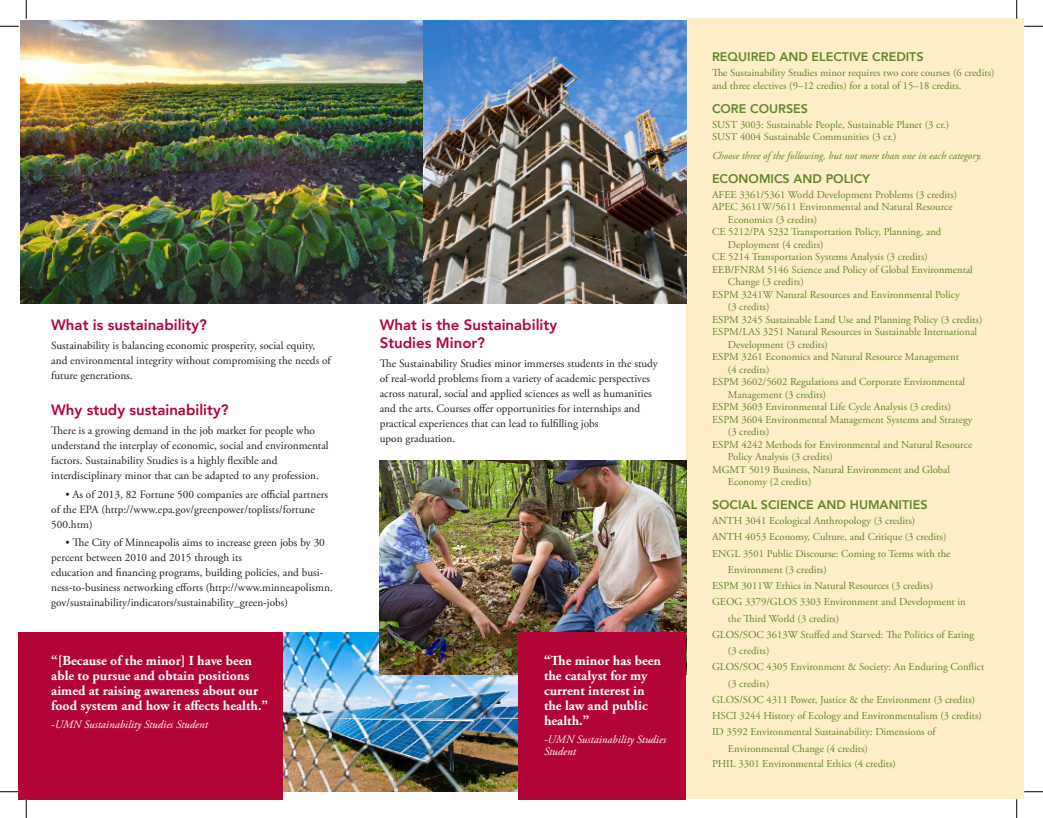
<style>
.page{position:relative;width:1043px;height:818px;background:#fff}
.page>*{position:absolute;margin:0;border:0;box-sizing:border-box;transform-origin:0 0}
.t1{font:800 15px "Avenir";color:#b30437}
.t2{font:700 13.75px/15px "Adobe Garamond Pro";color:#fff}
.first_line{font:800 12.5px "Avenir";color:#63872d}
.first_line-2{font:11.25px/15px "Adobe Garamond Pro";color:#231f20}
.t3{font:italic 11.25px/12.5px "Adobe Garamond Pro";color:#fff}
.first_line-3{font:10.62px/12.5px "Adobe Garamond Pro";color:#63872d}
.first_line-4{font:italic 10.62px "Adobe Garamond Pro";color:#63872d}
</style>
<div class="page">
<img style="left:20px;top:20px;width:666px;height:284px">
<div style="left:686px;top:19px;width:338px;height:780px;background:#feeec5"></div>
<img style="left:283px;top:632px;width:235px;height:159px">
<img style="left:380px;top:461px;width:306px;height:213px">
<div style="left:19px;top:632px;width:264px;height:167px;background:#b30437"></div>
<div style="left:518px;top:632px;width:168px;height:167px;background:#b30437"></div>
<svg style="left:0;top:25px;width:19px;height:2px"></svg>
<svg style="left:1024px;top:25px;width:18px;height:2px"></svg>
<svg style="left:0;top:790px;width:19px;height:2px"></svg>
<svg style="left:1024px;top:791px;width:18px;height:1px"></svg>
<svg style="left:25px;top:0;width:2px;height:19px"></svg>
<svg style="left:25px;top:799px;width:2px;height:19px"></svg>
<svg style="left:1015px;top:0;width:2px;height:19px"></svg>
<svg style="left:1016px;top:799px;width:1px;height:19px"></svg>
<p class="t1" style="left:51px;top:311px;width:157px">What is sustainability?</p>
<p class="first_line-2" style="left:51px;top:338px;width:281px">Sustainability is balancing economic prosperity, social equity, and environmental integrity without compromising the needs of future generations.</p>
<p class="t1" style="left:51px;top:396px;width:179px">Why study sustainability?</p>
<p class="first_line-2" style="left:51px;top:423px;width:279px">There is a growing demand in the job market for people who understand the interplay of economic, social and environmental factors. Sustainability Studies is a highly flexible and interdisciplinary minor that can be adapted to any profession.</p>
<p class="first_line-2" style="left:51px;top:487px;width:278px;text-indent:14px">• As of 2013, 82 Fortune 500 companies are official partners of the EPA (http://www.epa.gov/greenpower/toplists/fortune<br>500.htm)</p>
<p class="first_line-2" style="left:51px;top:535px;width:275px;text-indent:14px">• The City of Minneapolis aims to increase green jobs by 30 percent between 2010 and 2015 through its</p>
<p class="first_line-2" style="left:51px;top:565px;width:283px">education and financing programs, building policies, and busi&shy;ness-to-business networking efforts (http://www.minneapolismn. gov/sustainability/indicators/sustainability_green-jobs)</p>
<p class="t2" style="left:51px;top:653px;width:218px">“[Because of the minor] I have been able to pursue and obtain positions aimed at raising awareness about our food system and how it affects health.”</p>
<p class="t3" style="left:51px;top:718px;width:158px">-UMN Sustainability Studies Student</p>
<p class="t1" style="left:380px;top:311px;width:179px">What is the Sustainability</p>
<p class="t1" style="left:380px;top:329px;width:107px">Studies Minor?</p>
<p class="first_line-2" style="left:380px;top:356px;width:280px">The Sustainability Studies minor immerses students in the study of real-world problems from a variety of academic perspectives across natural, social and applied sciences as well as humanities and the arts. Courses offer opportunities for internships and practical experiences that can lead to fulfilling jobs<br>upon graduation.</p>
<p class="t2" style="left:544px;top:653px;width:119px">“The minor has been the catalyst for my current interest in the law and public health.”</p>
<p class="t3" style="left:544px;top:733px;width:123px">-UMN Sustainability Studies<br>Student</p>
<p class="first_line" style="left:712px;top:46px;width:213px">REQUIRED AND ELECTIVE CREDITS</p>
<p class="first_line-3" style="left:712px;top:67px;width:284px">The Sustainability Studies minor requires two core courses (6 credits) and three electives (9–12 credits) for a total of 15–18 credits.</p>
<p class="first_line" style="left:712px;top:97px;width:98px">CORE COURSES</p>
<p class="first_line-3" style="left:712px;top:118px;width:239px">SUST 3003: Sustainable People, Sustainable Planet (3 cr.)</p>
<p class="first_line-3" style="left:712px;top:131px;width:186px">SUST 4004 Sustainable Communities (3 cr.)</p>
<p class="first_line-4" style="left:712px;top:149px;width:271px">Choose three of the following, but not more than one in each category.</p>
<p class="first_line" style="left:712px;top:167px;width:160px">ECONOMICS AND POLICY</p>
<p class="first_line-3" style="left:712px;top:188px;width:247px">AFEE 3361/5361 World Development Problems (3 credits)</p>
<p class="first_line-3" style="left:712px;top:201px;width:242px">APEC 3611W/5611 Environmental and Natural Resource</p>
<p class="first_line-3" style="left:728px;top:213px;width:91px">Economics (3 credits)</p>
<p class="first_line-3" style="left:712px;top:226px;width:231px">CE 5212/PA 5232 Transportation Policy, Planning, and</p>
<p class="first_line-3" style="left:728px;top:238px;width:97px">Deployment (4 credits)</p>
<p class="first_line-3" style="left:712px;top:251px;width:217px">CE 5214 Transportation Systems Analysis (3 credits)</p>
<p class="first_line-3" style="left:712px;top:263px;width:262px">EEB/FNRM 5146 Science and Policy of Global Environmental</p>
<p class="first_line-3" style="left:728px;top:276px;width:77px">Change (3 credits)</p>
<p class="first_line-3" style="left:712px;top:288px;width:249px">ESPM 3241W Natural Resources and Environmental Policy</p>
<p class="first_line-3" style="left:728px;top:301px;width:43px">(3 credits)</p>
<p class="first_line-3" style="left:712px;top:313px;width:272px">ESPM 3245 Sustainable Land Use and Planning Policy (3 credits)</p>
<p class="first_line-3" style="left:712px;top:326px;width:267px">ESPM/LAS 3251 Natural Resources in Sustainable International</p>
<p class="first_line-3" style="left:728px;top:338px;width:101px">Development (3 credits)</p>
<p class="first_line-3" style="left:712px;top:351px;width:248px">ESPM 3261 Economics and Natural Resource Management</p>
<p class="first_line-3" style="left:728px;top:363px;width:43px">(4 credits)</p>
<p class="first_line-3" style="left:712px;top:376px;width:255px">ESPM 3602/5602 Regulations and Corporate Environmental</p>
<p class="first_line-3" style="left:728px;top:388px;width:100px">Management (3 credits)</p>
<p class="first_line-3" style="left:712px;top:401px;width:241px">ESPM 3603 Environmental Life Cycle Analysis (3 credits)</p>
<p class="first_line-3" style="left:712px;top:413px;width:262px">ESPM 3604 Environmental Management Systems and Strategy</p>
<p class="first_line-3" style="left:728px;top:426px;width:43px">(3 credits)</p>
<p class="first_line-3" style="left:712px;top:438px;width:262px">ESPM 4242 Methods for Environmental and Natural Resource</p>
<p class="first_line-3" style="left:728px;top:451px;width:106px">Policy Analysis (3 credits)</p>
<p class="first_line-3" style="left:712px;top:463px;width:239px">MGMT 5019 Business, Natural Environment and Global</p>
<p class="first_line-3" style="left:728px;top:476px;width:85px">Economy (2 credits)</p>
<p class="first_line" style="left:712px;top:493px;width:217px">SOCIAL SCIENCE AND HUMANITIES</p>
<p class="first_line-3" style="left:712px;top:515px;width:205px">ANTH 3041 Ecological Anthropology (3 credits)</p>
<p class="first_line-3" style="left:712px;top:531px;width:236px">ANTH 4053 Economy, Culture, and Critique (3 credits)</p>
<p class="first_line-3" style="left:712px;top:547px;width:240px">ENGL 3501 Public Discourse: Coming to Terms with the</p>
<p class="first_line-3" style="left:728px;top:563px;width:100px">Environment (3 credits)</p>
<p class="first_line-3" style="left:712px;top:580px;width:223px">ESPM 3011W Ethics in Natural Resources (3 credits)</p>
<p class="first_line-3" style="left:712px;top:596px;width:255px">GEOG 3379/GLOS 3303 Environment and Development in</p>
<p class="first_line-3" style="left:728px;top:612px;width:113px">the Third World (3 credits)</p>
<p class="first_line-3" style="left:712px;top:628px;width:264px">GLOS/SOC 3613W Stuffed and Starved: The Politics of Eating</p>
<p class="first_line-3" style="left:728px;top:645px;width:43px">(3 credits)</p>
<p class="first_line-3" style="left:712px;top:661px;width:274px">GLOS/SOC 4305 Environment &amp; Society: An Enduring Conflict</p>
<p class="first_line-3" style="left:728px;top:677px;width:43px">(3 credits)</p>
<p class="first_line-3" style="left:712px;top:693px;width:265px">GLOS/SOC 4311 Power, Justice &amp; the Environment (3 credits)</p>
<p class="first_line-3" style="left:712px;top:710px;width:271px">HSCI 3244 History of Ecology and Environmentalism (3 credits)</p>
<p class="first_line-3" style="left:712px;top:726px;width:225px">ID 3592 Environmental Sustainability: Dimensions of</p>
<p class="first_line-3" style="left:712px;top:741px;width:185px;line-height:15px;text-indent:16px">Environmental Change (4 credits)<br>PHIL 3301 Environmental Ethics (4 credits)</p>
</div>
